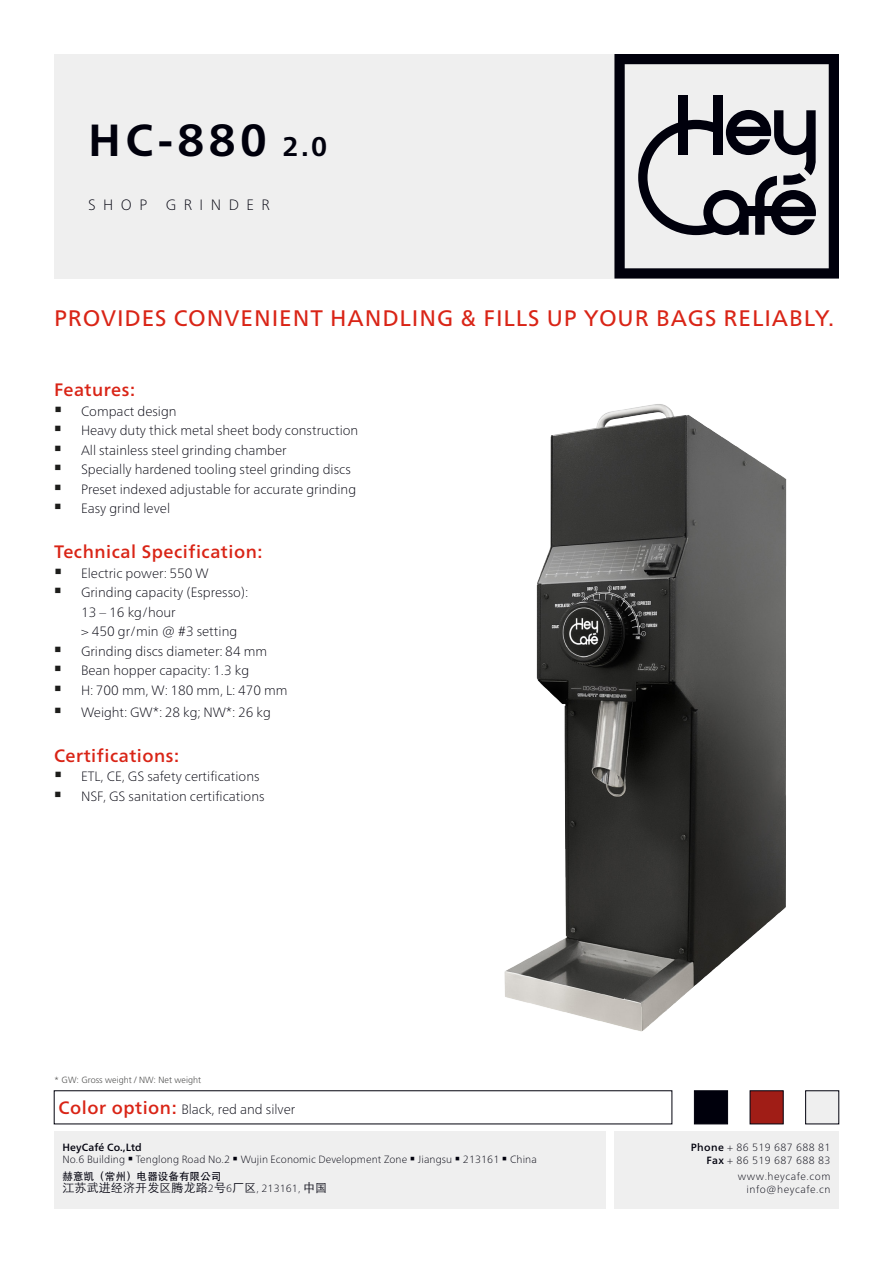
<style>
.page{position:relative;width:893px;height:1263px;background:#fff}
.page>*{position:absolute;margin:0;border:0;box-sizing:border-box;transform-origin:0 0}
.t1{font:700 45px "Frutiger Neue LT Pro";color:#00000c}
.t2{font:22.5px "Frutiger Neue LT Pro";letter-spacing:.04em;color:#d92416}
.t3{font:500 18px "Frutiger Neue LT Pro";letter-spacing:.03em;color:#d92416}
.t4{font:100 15px "Frutiger Neue LT Pro";letter-spacing:.5em;color:#00000c}
.t5{font:100 13.5px/19.5px "Frutiger Neue LT Pro";color:#00000c}
.t6{font:300 12px "ST Heiti SC";letter-spacing:.01em;color:#00000c}
.t7{font:100 10.5px/12px "Frutiger Neue LT Pro";letter-spacing:.01em;color:#00000c}
.t8{font:100 10.5px/12.6px "Frutiger Neue LT Pro";letter-spacing:.04em;color:#00000c;text-align:right}
.t9{font:100 10.5px/12.6px "Frutiger Neue LT Pro";letter-spacing:.05em;color:#00000c;text-align:right}
.t10{font:500 10.5px "ST Heiti TC";letter-spacing:.01em;color:#00000c}
.t11{font:300 9px "Frutiger LT";color:#575756}
.s1{font-size:27px}
.s2{color:#1d1d1b}
.s3{font-weight:500;font-size:18px;color:#d92416}
.s4{font-weight:500}
.s5{font-family:"Frutiger Neue LT Pro";font-weight:100;font-size:10.5px}
</style>
<div class="page">
<div style="left:54px;top:1131px;width:552px;height:78px;background:#efefef"></div>
<div style="left:614px;top:1131px;width:225px;height:78px;background:#efefef"></div>
<div style="left:750px;top:1090px;width:33px;height:34px;background:#a01d16"></div>
<div style="left:694px;top:1090px;width:34px;height:34px;background:#00000c;border:1px solid #00000c"></div>
<div style="left:805px;top:1090px;width:34px;height:34px;background:#efefef"></div>
<img style="left:504px;top:404px;width:283px;height:628px">
<div style="left:54px;top:54px;width:785px;height:225px;background:#efefef"></div>
<svg style="left:614px;top:54px;width:225px;height:225px"></svg>
<h1 class="t1" style="left:88px;top:114px;width:241px">HC-880 <span class="s1">2.0</span></h1>
<p class="t4" style="left:88px;top:196px;width:183px">SHOP GRINDER</p>
<h2 class="t2" style="left:54px;top:304px;width:781px">PROVIDES CONVENIENT HANDLING &amp; FILLS UP YOUR BAGS RELIABLY.</h2>
<h3 class="t3" style="left:54px;top:379px;width:83px">Features:</h3>
<p class="t5" style="left:54px;top:401px;width:124px"><span class="s2">▪</span> Compact design</p>
<p class="t5" style="left:54px;top:421px;width:306px"><span class="s2">▪</span> Heavy duty thick metal sheet body construction</p>
<p class="t5" style="left:54px;top:440px;width:234px"><span class="s2">▪</span> All stainless steel grinding chamber</p>
<p class="t5" style="left:54px;top:460px;width:298px"><span class="s2">▪</span> Specially hardened tooling steel grinding discs</p>
<p class="t5" style="left:54px;top:479px;width:304px"><span class="s2">▪</span> Preset indexed adjustable for accurate grinding</p>
<p class="t5" style="left:54px;top:499px;width:118px"><span class="s2">▪</span> Easy grind level</p>
<h3 class="t3" style="left:54px;top:541px;width:210px">Technical Specification:</h3>
<p class="t5" style="left:54px;top:563px;width:156px"><span class="s2">▪</span> Electric power: 550 W</p>
<p class="t5" style="left:81px;top:583px;width:169px;text-indent:-27px"><span class="s2">▪</span> Grinding capacity (Espresso):<br>13 – 16 kg/hour<br>&gt; 450 gr/min @ #3 setting</p>
<p class="t5" style="left:54px;top:641px;width:215px"><span class="s2">▪</span> Grinding discs diameter: 84 mm</p>
<p class="t5" style="left:54px;top:661px;width:197px"><span class="s2">▪</span> Bean hopper capacity: 1.3 kg</p>
<p class="t5" style="left:54px;top:680px;width:235px"><span class="s2">▪</span> H: 700 mm, W: 180 mm, L: 470 mm</p>
<p class="t5" style="left:54px;top:702px;width:218px"><span class="s2">▪</span> Weight: GW*: 28 kg; NW*: 26 kg</p>
<h3 class="t3" style="left:54px;top:744px;width:127px">Certifications:</h3>
<p class="t5" style="left:54px;top:766px;width:207px"><span class="s2">▪</span> ETL, CE, GS safety certifications</p>
<p class="t5" style="left:54px;top:786px;width:212px"><span class="s2">▪</span> NSF, GS sanitation certifications</p>
<p class="t11" style="left:54px;top:1074px;width:149px">* GW: Gross weight / NW: Net weight</p>
<p class="t5" style="left:59px;top:1099px;width:238px"><span class="s3">Color option:</span> Black, red and silver</p>
<p class="t7" style="left:63px;top:1141px;width:476px"><span class="s4">HeyCafé Co.,Ltd<br></span>No.6 Building ▪ Tenglong Road No.2 ▪ Wujin Economic Development Zone ▪ Jiangsu ▪ 213161 ▪ China</p>
<p class="t10" style="left:63px;top:1170px;width:160px">赫意凯（常州）电器设备有限公司</p>
<p class="t6" style="left:63px;top:1177px;width:266px">江苏武进经济开发区腾龙路<span class="s5">2</span>号<span class="s5">6</span>厂区<span class="s5">, 213161,</span> 中国</p>
<p class="t8" style="left:691px;top:1141px;width:141px"><span class="s4">Phone</span> + 86 519 687 688 81<br><span class="s4">Fax</span> + 86 519 687 688 83</p>
<p class="t9" style="left:738px;top:1170px;width:94px">www.heycafe.com info@heycafe.cn</p>
</div>
